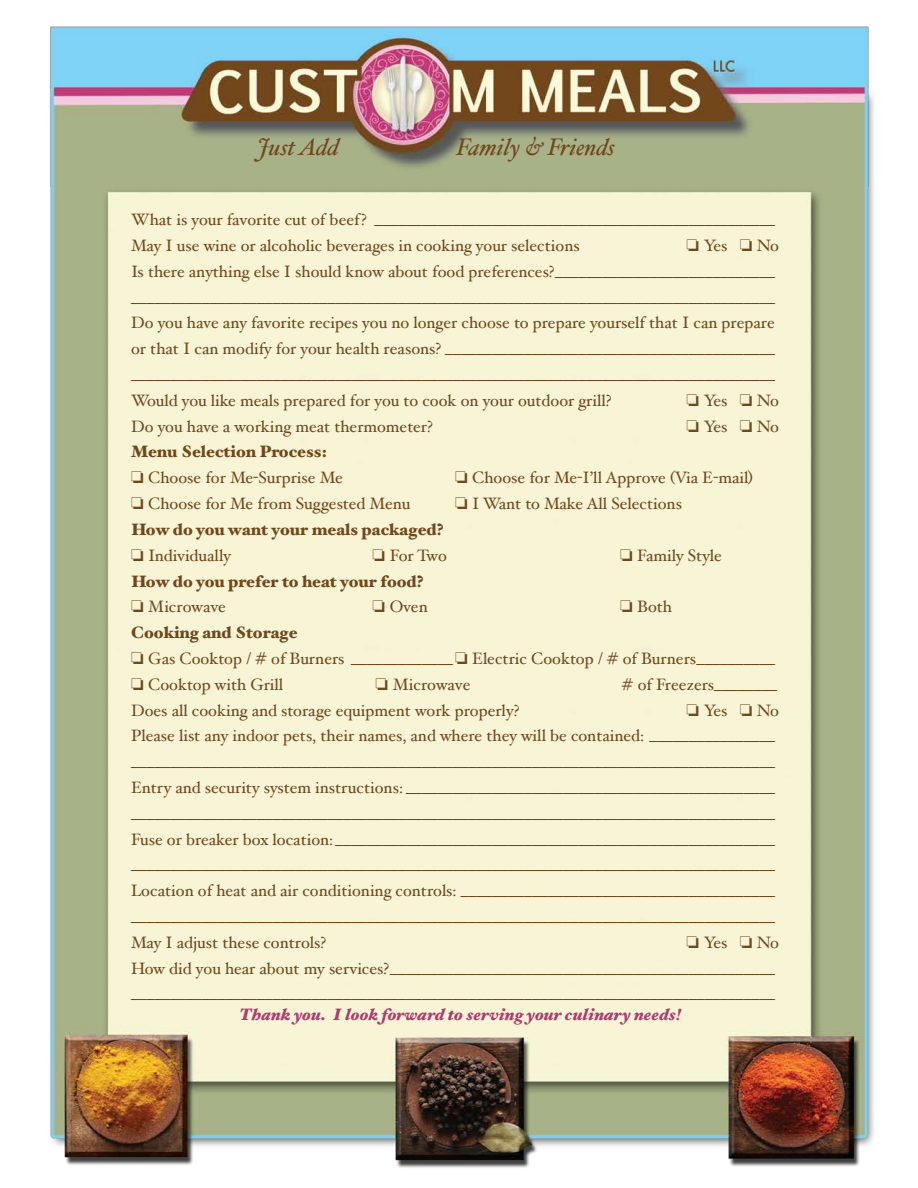
<style>
.page{position:relative;width:918px;height:1188px;background:#fff}
.page>*{position:absolute;margin:0;border:0;box-sizing:border-box;transform-origin:0 0}
.t1{font:italic 24px "Hoefler Text";color:#71471c}
.t2{font:16.5px/25.8px "Hoefler Text";color:#71471c}
.t3{font:900 16.5px/25.8px "Hoefler Text";color:#71471c}
.t4{font:italic 900 16.5px "Hoefler Text";color:#b4386f}
.s1{font-weight:900}
.s2{font-weight:400}
</style>
<div class="page">
<img style="left:50px;top:26px;width:824px;height:1142px">
<h1 class="t1" style="left:258px;top:133px;width:83px">Just Add</h1>
<h1 class="t1" style="left:457px;top:133px;width:160px">Family &amp; Friends</h1>
<p class="t2" style="left:131px;top:207px;width:646px">What is your favorite cut of beef? ___________________________________________________<br>May I use wine or alcoholic beverages in cooking your selections</p>
<p class="t2" style="left:131px;top:232px;width:650px;text-indent:555px">❏ Yes ❏ No Is there anything else I should know about food preferences?____________________________ __________________________________________________________________________________ Do you have any favorite recipes you no longer choose to prepare yourself that I can prepare or that I can modify for your health reasons? __________________________________________ __________________________________________________________________________________ Would you like meals prepared for you to cook on your outdoor grill?</p>
<p class="t2" style="left:686px;top:387px;width:94px">❏ Yes ❏ No</p>
<p class="t2" style="left:131px;top:413px;width:303px">Do you have a working meat thermometer?</p>
<p class="t2" style="left:686px;top:413px;width:94px">❏ Yes ❏ No</p>
<p class="t2" style="left:131px;top:439px;width:213px"><span class="s1">Menu S election Process: </span>❏ Choose for Me-Surprise Me</p>
<p class="t2" style="left:455px;top:465px;width:300px">❏ Choose for Me-I’ll Approve (Via E-mail)</p>
<p class="t2" style="left:131px;top:491px;width:281px">❏ Choose for Me from Suggested Menu</p>
<p class="t2" style="left:455px;top:491px;width:228px">❏ I Want to Make All Selections</p>
<p class="t3" style="left:131px;top:516px;width:314px">How do you want your meals packaged? ❏ <span class="s2">Individually</span></p>
<p class="t2" style="left:373px;top:542px;width:76px">❏ For Two</p>
<p class="t2" style="left:620px;top:542px;width:103px">❏ Family Style</p>
<p class="t3" style="left:131px;top:568px;width:294px">How do you prefer to heat your food? ❏ <span class="s2">Microwave</span></p>
<p class="t2" style="left:373px;top:594px;width:57px">❏ Oven</p>
<p class="t2" style="left:620px;top:594px;width:53px">❏ Both</p>
<p class="t2" style="left:131px;top:620px;width:646px"><span class="s1">Cooking and S torage<br></span>❏ Gas Cooktop / # of Burners _____________❏ Electric Cooktop / # of Burners__________ ❏ Cooktop with Grill</p>
<p class="t2" style="left:376px;top:671px;width:96px">❏ Microwave</p>
<p class="t2" style="left:622px;top:671px;width:157px"># of Freezers________</p>
<p class="t2" style="left:131px;top:697px;width:390px">Does all cooking and storage equipment work properly?</p>
<p class="t2" style="left:131px;top:697px;width:650px;text-indent:555px">❏ Yes ❏ No Please list any indoor pets, their names, and where they will be contained: ________________ __________________________________________________________________________________ Entry and security system instructions: _______________________________________________ __________________________________________________________________________________ Fuse or breaker box location: ________________________________________________________ __________________________________________________________________________________ Location of heat and air conditioning controls: ________________________________________ __________________________________________________________________________________ May I adjust these controls?</p>
<p class="t2" style="left:131px;top:929px;width:650px;text-indent:555px">❏ Yes ❏ No<br>How did you hear about my services?_________________________________________________ __________________________________________________________________________________</p>
<p class="t4" style="left:240px;top:1004px;width:444px">Thank you. I look forward to serving your culinary needs!</p>
</div>
